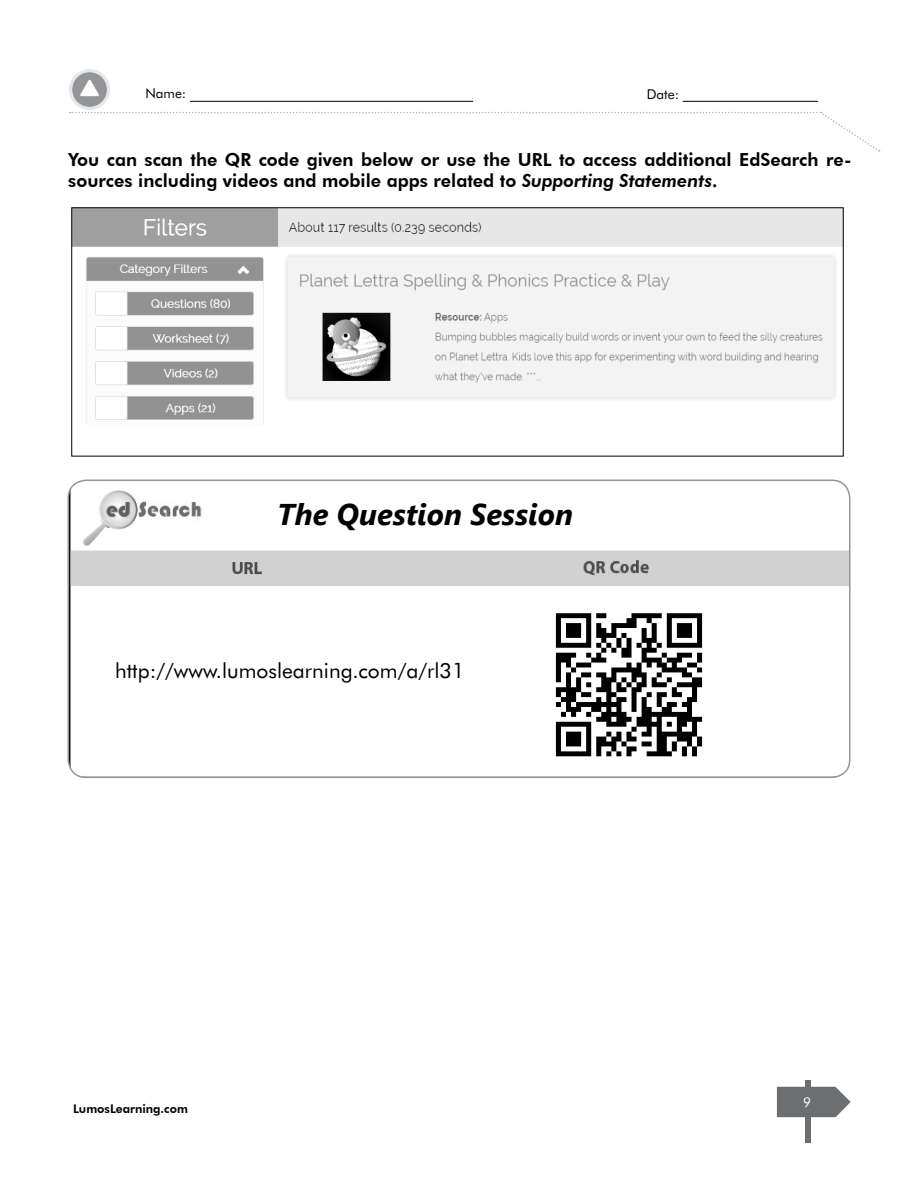
<style>
.page{position:relative;width:918px;height:1188px;background:#fff}
.page>*{position:absolute;margin:0;border:0;box-sizing:border-box;transform-origin:0 0}
.t1{font:italic 700 30px "Segoe UI";color:#000}
.t2{font:21px "Futura Bk BT Book";color:#000}
.t3{font:800 18px/21px "Futura BT";color:#000}
.t4{font:13.5px "Futura Bk BT Book";color:#000}
.t5{font:13.5px "Futura Bk BT Book";color:#fff}
.t6{font:800 12px "Futura BT";color:#000}
.s1{font-style:italic}
</style>
<div class="page">
<div style="left:805px;top:1115px;width:6px;height:28px;background:#6d6e71"></div>
<div style="left:805px;top:1080px;width:6px;height:13px;background:#6d6e71"></div>
<svg style="left:777px;top:1087px;width:74px;height:30px;background:#7c7d7f"></svg>
<hr style="left:190px;top:101px;width:283px;height:1px;background:#000">
<hr style="left:683px;top:101px;width:135px;height:1px;background:#000">
<svg style="left:70px;top:112px;width:810px;height:40px"></svg>
<div style="left:69px;top:69px;width:41px;height:41px;background:#e6e7e8;border-radius:50%"></div>
<div style="left:72px;top:72px;width:35px;height:35px;background:#939598;border-radius:50%"></div>
<svg style="left:80px;top:79px;width:19px;height:17px"></svg>
<img style="left:73px;top:209px;width:769px;height:215px">
<div style="left:71px;top:207px;width:773px;height:250px;border:1px solid #000"></div>
<img style="left:68px;top:480px;width:782px;height:297px">
<div style="left:68px;top:480px;width:782px;height:298px;border:2px solid #939598;border-radius:18px"></div>
<img style="left:546px;top:607px;width:166px;height:159px">
<p class="t4" style="left:145px;top:85px;width:42px">Name:</p>
<p class="t4" style="left:647px;top:86px;width:34px">Date:</p>
<p class="t3" style="left:68px;top:149px;width:785px">You can scan the QR code given below or use the URL to access additional EdSearch re&shy;sources including videos and mobile apps related to <span class="s1">Supporting Statements.</span></p>
<h1 class="t1" style="left:277px;top:486px;width:297px">The Question Session</h1>
<p class="t2" style="left:115px;top:658px;width:351px">http://www.lumoslearning.com/a/rl31</p>
<p class="t6" style="left:73px;top:1102px;width:116px">LumosLearning.com</p>
<p class="t5" style="left:803px;top:1094px;width:9px">9</p>
</div>
